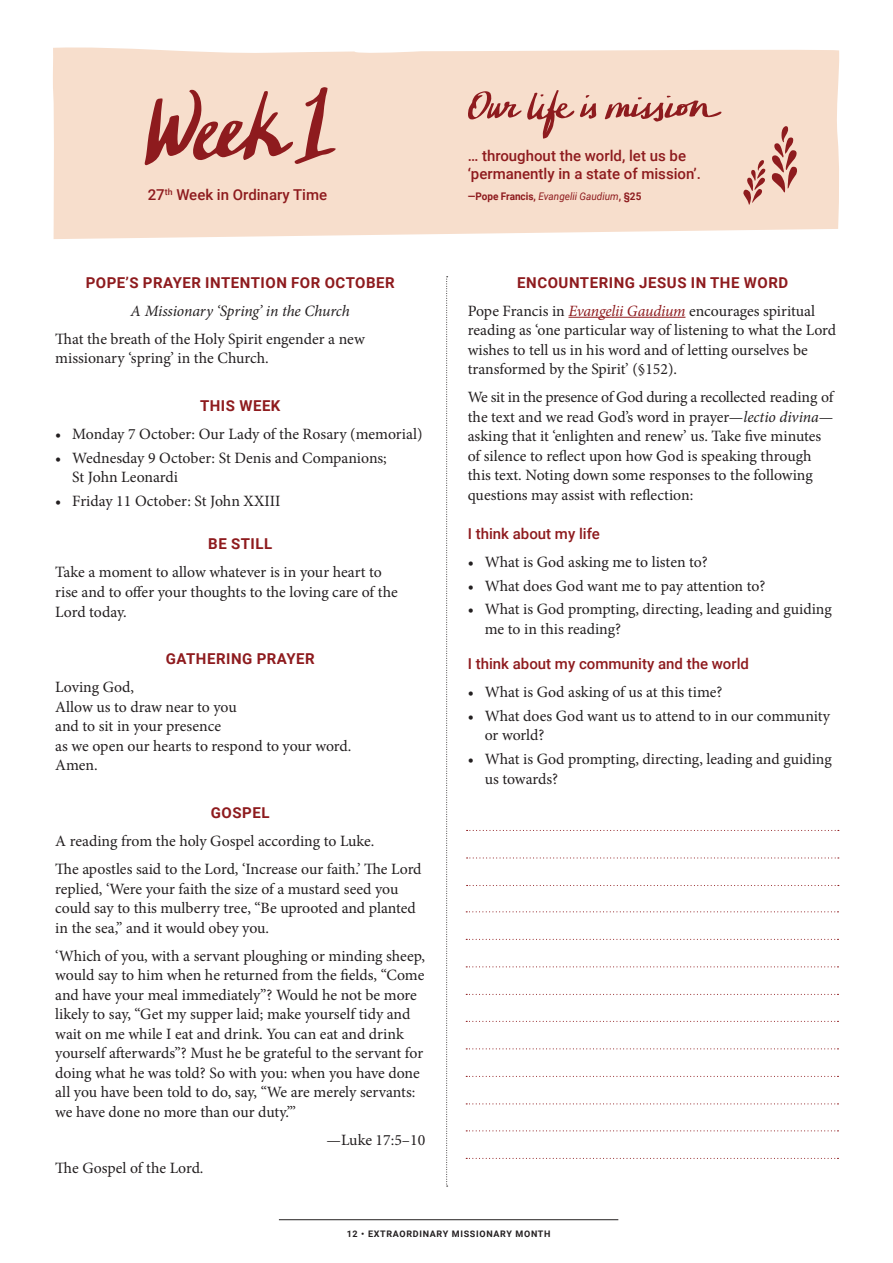
<style>
.page{position:relative;width:893px;height:1263px;background:#fff}
.page>*{position:absolute;margin:0;border:0;box-sizing:border-box;transform-origin:0 0}
.body_text{font:15.75px/19.5px "Minion Pro";letter-spacing:-.005em;color:#231f20}
.body_text-2{font:italic 15.75px "Minion Pro";letter-spacing:-.01em;color:#231f20}
.body_text_-_subheadi{font:500 15px/18px "Roboto";color:#8e1b1e}
.body_text_-_subheadi-2{font:700 15px "Roboto";letter-spacing:.035em;color:#8e1b1e}
.t1{font:700 10.5px "Roboto";color:#8e1b1e;scale:.95 1}
.t2{font:700 9px "Roboto";letter-spacing:.075em;color:#231f20}
.s1{font-weight:400;font-style:italic}
.s2{font-style:italic;color:#8e1b1e}
.s3{font-style:italic}
</style>
<div class="page">
<hr style="left:279px;top:1219px;width:339px;height:1px;background:#231f20">
<div style="left:53px;top:47px;width:787px;height:192px;background:#f7decc"></div>
<svg style="left:468px;top:90px;width:106px;height:49px;background:#e1b5a8"></svg>
<svg style="left:580px;top:95px;width:16px;height:24px"></svg>
<svg style="left:605px;top:96px;width:116px;height:26px;background:#d9a69a"></svg>
<hr style="left:568px;top:317px;width:117px;height:1px;background:#8e1b1e">
<svg style="left:144px;top:87px;width:192px;height:79px;background:#d7a397"></svg>
<svg style="left:467px;top:830px;width:372px;height:1px"></svg>
<svg style="left:467px;top:857px;width:372px;height:1px"></svg>
<svg style="left:467px;top:885px;width:372px;height:1px"></svg>
<svg style="left:466px;top:911px;width:372px;height:1px"></svg>
<svg style="left:466px;top:939px;width:372px;height:1px"></svg>
<svg style="left:466px;top:966px;width:372px;height:1px"></svg>
<svg style="left:466px;top:994px;width:372px;height:1px"></svg>
<svg style="left:466px;top:1021px;width:372px;height:1px"></svg>
<svg style="left:466px;top:1048px;width:372px;height:1px"></svg>
<svg style="left:466px;top:1076px;width:372px;height:1px"></svg>
<svg style="left:466px;top:1103px;width:372px;height:1px"></svg>
<svg style="left:466px;top:1130px;width:372px;height:1px"></svg>
<svg style="left:466px;top:1158px;width:372px;height:1px"></svg>
<svg style="left:446px;top:276px;width:2px;height:911px"></svg>
<svg style="left:772px;top:126px;width:25px;height:66px;background:#cf948a"></svg>
<svg style="left:743px;top:160px;width:22px;height:45px"></svg>
<p class="body_text_-_subheadi" style="left:148px;top:185px;width:181px">27<sup>th</sup> Week in Ordinary Time</p>
<p class="body_text_-_subheadi-2" style="left:86px;top:272px;width:311px">POPE’S PRAYER INTENTION FOR OCTOBER</p>
<p class="body_text-2" style="left:131px;top:300px;width:221px">A Missionary ‘Spring’ in the Church</p>
<p class="body_text" style="left:55px;top:329px;width:311px">That the breath of the Holy Spirit engender a new missionary ‘spring’ in the Church.</p>
<p class="body_text_-_subheadi-2" style="left:200px;top:395px;width:82px">THIS WEEK</p>
<p class="body_text" style="left:55px;top:424px;width:369px">• Monday 7 October: Our Lady of the Rosary (memorial)</p>
<p class="body_text" style="left:72px;top:448px;width:316px;text-indent:-17px">• Wednesday 9 October: St Denis and Companions;<br>St John Leonardi</p>
<p class="body_text" style="left:55px;top:491px;width:227px">• Friday 11 October: St John XXIII</p>
<p class="body_text_-_subheadi-2" style="left:208px;top:534px;width:66px">BE STILL</p>
<p class="body_text" style="left:55px;top:563px;width:344px">Take a moment to allow whatever is in your heart to rise and to offer your thoughts to the loving care of the<br>Lord today.</p>
<p class="body_text_-_subheadi-2" style="left:166px;top:648px;width:151px">GATHERING PRAYER</p>
<p class="body_text" style="left:55px;top:677px;width:298px">Loving God,<br>Allow us to draw near to you<br>and to sit in your presence<br>as we open our hearts to respond to your word.<br>Amen.</p>
<p class="body_text_-_subheadi-2" style="left:211px;top:802px;width:60px">GOSPEL</p>
<p class="body_text" style="left:55px;top:831px;width:321px">A reading from the holy Gospel according to Luke.</p>
<p class="body_text" style="left:55px;top:859px;width:368px">The apostles said to the Lord, ‘Increase our faith.’ The Lord replied, ‘Were your faith the size of a mustard seed you could say to this mulberry tree, “Be uprooted and planted in the sea,” and it would obey you.</p>
<p class="body_text" style="left:55px;top:946px;width:371px">‘Which of you, with a servant ploughing or minding sheep, would say to him when he returned from the fields, “Come and have your meal immediately”? Would he not be more likely to say, “Get my supper laid; make yourself tidy and wait on me while I eat and drink. You can eat and drink yourself afterwards”? Must he be grateful to the servant for doing what he was told? So with you: when you have done all you have been told to do, say, “We are merely servants: we have done no more than our duty.”’</p>
<p class="body_text" style="left:327px;top:1130px;width:100px">—Luke 17:5–10</p>
<p class="body_text" style="left:55px;top:1158px;width:150px">The Gospel of the Lord.</p>
<p class="body_text_-_subheadi" style="left:468px;top:146px;width:235px">… throughout the world, let us be ‘permanently in a state of mission’.</p>
<p class="t1" style="left:468px;top:189px;width:184px">—Pope Francis, <span class="s1">Evangelii Gaudium</span>, §25</p>
<p class="body_text_-_subheadi-2" style="left:517px;top:272px;width:272px">ENCOUNTERING JESUS IN THE WORD</p>
<p class="body_text" style="left:468px;top:301px;width:370px">Pope Francis in <span class="s2">Evangelii Gaudium</span> encourages spiritual reading as ‘one particular way of listening to what the Lord wishes to tell us in his word and of letting ourselves be transformed by the Spirit’ (§152).</p>
<p class="body_text" style="left:468px;top:387px;width:367px">We sit in the presence of God during a recollected reading of the text and we read God’s word in prayer—<span class="s3">lectio divina</span>— asking that it ‘enlighten and renew’ us. Take five minutes of silence to reflect upon how God is speaking through this text. Noting down some responses to the following questions may assist with reflection:</p>
<p class="body_text_-_subheadi" style="left:468px;top:524px;width:134px">I think about my life</p>
<p class="body_text" style="left:468px;top:552px;width:242px">• What is God asking me to listen to?</p>
<p class="body_text" style="left:468px;top:576px;width:299px">• What does God want me to pay attention to?</p>
<p class="body_text" style="left:485px;top:600px;width:348px;text-indent:-17px">• What is God prompting, directing, leading and guiding me to in this reading?</p>
<p class="body_text_-_subheadi" style="left:468px;top:654px;width:283px">I think about my community and the world</p>
<p class="body_text" style="left:468px;top:682px;width:256px">• What is God asking of us at this time?</p>
<p class="body_text" style="left:485px;top:706px;width:347px;text-indent:-17px">• What does God want us to attend to in our community or world?</p>
<p class="body_text" style="left:485px;top:749px;width:348px;text-indent:-17px">• What is God prompting, directing, leading and guiding us towards?</p>
<p class="t2" style="left:347px;top:1228px;width:205px">12 • EXTRAORDINARY MISSIONARY MONTH</p>
</div>
